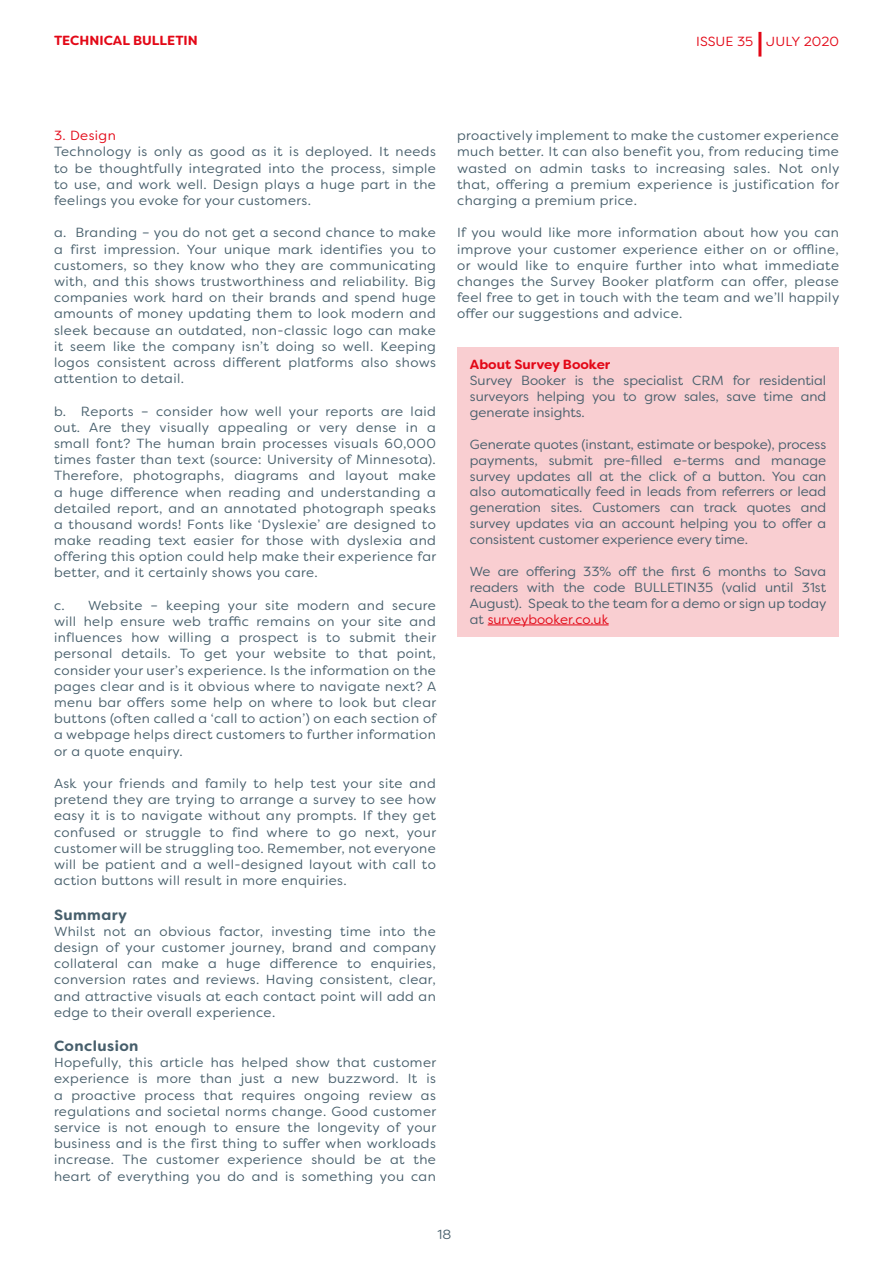
<style>
.page{position:relative;width:893px;height:1263px;background:#fff}
.page>*{position:absolute;margin:0;border:0;box-sizing:border-box;transform-origin:0 0}
.t1{font:700 14.7px "Filson Soft";letter-spacing:.03em;color:#475f6c}
.t2{font:13.2px/16.2px "Filson Soft";letter-spacing:.03em;color:#475f6c;text-align:justify}
.t3{font:700 13.2px "Filson Soft";color:#e30817}
.t4{font:13.2px "Filson Soft";color:#e30817}
.s1{color:#e30817}
</style>
<div class="page">
<hr style="left:758px;top:32px;width:3px;height:25px;background:#e30817">
<div style="left:457px;top:347px;width:382px;height:289px;background:#f9ced1"></div>
<hr style="left:488px;top:625px;width:121px;height:1px;background:#e30817">
<p class="t3" style="left:54px;top:32px;width:145px">TECHNICAL BULLETIN</p>
<p class="t4" style="left:696px;top:33px;width:144px">ISSUE 35 JULY 2020</p>
<p class="t4" style="left:54px;top:127px;width:63px">3. Design</p>
<p class="t2" style="left:54px;top:144px;width:383px">Technology is only as good as it is deployed. It needs to be thoughtfully integrated into the process, simple to use, and work well. Design plays a huge part in the feelings you evoke for your customers.</p>
<p class="t2" style="left:54px;top:225px;width:383px">a. Branding – you do not get a second chance to make a first impression. Your unique mark identifies you to customers, so they know who they are communicating with, and this shows trustworthiness and reliability. Big companies work hard on their brands and spend huge amounts of money updating them to look modern and sleek because an outdated, non-classic logo can make it seem like the company isn’t doing so well. Keeping logos consistent across different platforms also shows attention to detail.</p>
<p class="t2" style="left:54px;top:403px;width:384px">b. Reports – consider how well your reports are laid out. Are they visually appealing or very dense in a small font? The human brain processes visuals 60,000 times faster than text (source: University of Minnesota).<br>Therefore, photographs, diagrams and layout make a huge difference when reading and understanding a detailed report, and an annotated photograph speaks a thousand words! Fonts like ‘Dyslexie’ are designed to make reading text easier for those with dyslexia and offering this option could help make their experience far better, and it certainly shows you care.</p>
<p class="t2" style="left:54px;top:597px;width:384px">c. Website – keeping your site modern and secure will help ensure web traffic remains on your site and influences how willing a prospect is to submit their personal details. To get your website to that point, consider your user’s experience. Is the information on the pages clear and is it obvious where to navigate next? A menu bar offers some help on where to look but clear buttons (often called a ‘call to action’) on each section of a webpage helps direct customers to further information or a quote enquiry.</p>
<p class="t2" style="left:54px;top:775px;width:384px">Ask your friends and family to help test your site and pretend they are trying to arrange a survey to see how easy it is to navigate without any prompts. If they get confused or struggle to find where to go next, your customer will be struggling too. Remember, not everyone will be patient and a well-designed layout with call to action buttons will result in more enquiries.</p>
<p class="t1" style="left:54px;top:905px;width:75px">Summary</p>
<p class="t2" style="left:54px;top:923px;width:384px">Whilst not an obvious factor, investing time into the design of your customer journey, brand and company collateral can make a huge difference to enquiries, conversion rates and reviews. Having consistent, clear, and attractive visuals at each contact point will add an edge to their overall experience.</p>
<p class="t1" style="left:54px;top:1036px;width:86px">Conclusion</p>
<p class="t2" style="left:54px;top:1054px;width:384px">Hopefully, this article has helped show that customer experience is more than just a new buzzword. It is a proactive process that requires ongoing review as regulations and societal norms change. Good customer service is not enough to ensure the longevity of your business and is the first thing to suffer when workloads increase. The customer experience should be at the heart of everything you do and is something you can</p>
<p class="t2" style="left:457px;top:127px;width:384px">proactively implement to make the customer experience much better. It can also benefit you, from reducing time wasted on admin tasks to increasing sales. Not only that, offering a premium experience is justification for charging a premium price.</p>
<p class="t2" style="left:457px;top:225px;width:384px">If you would like more information about how you can improve your customer experience either on or offline, or would like to enquire further into what immediate changes the Survey Booker platform can offer, please feel free to get in touch with the team and we’ll happily offer our suggestions and advice.</p>
<p class="t3" style="left:470px;top:356px;width:142px">About Survey Booker</p>
<p class="t2" style="left:470px;top:372px;width:358px">Survey Booker is the specialist CRM for residential surveyors helping you to grow sales, save time and generate insights.</p>
<p class="t2" style="left:470px;top:436px;width:358px">Generate quotes (instant, estimate or bespoke), process payments, submit pre-filled e-terms and manage survey updates all at the click of a button. You can also automatically feed in leads from referrers or lead generation sites. Customers can track quotes and survey updates via an account helping you to offer a consistent customer experience every time.</p>
<p class="t2" style="left:470px;top:563px;width:358px">We are offering 33% off the first 6 months to Sava readers with the code BULLETIN35 (valid until 31st August). Speak to the team for a demo or sign up today at <span class="s1">surveybooker.co.uk</span></p>
<p class="t2" style="left:438px;top:1226px;width:15px">18</p>
</div>
